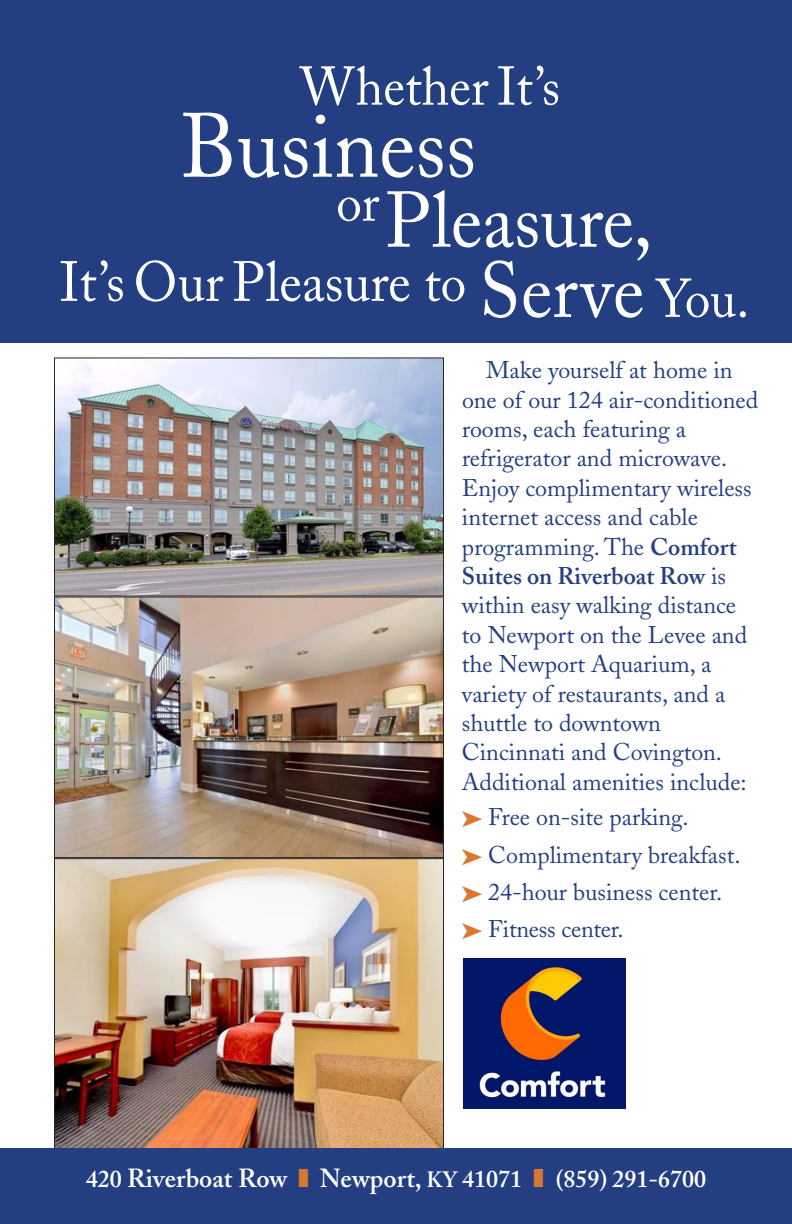
<style>
.page{position:relative;width:792px;height:1224px;background:#fff}
.page>*{position:absolute;margin:0;border:0;box-sizing:border-box;transform-origin:0 0}
.t1{font:90px "Adobe Caslon";color:#fff;scale:.95 1}
.t2{font:78px "Adobe Caslon";color:#fff;scale:.95 1}
.t3{font:56px "Adobe Caslon";color:#fff;scale:.95 1}
.t4{font:54px "Adobe Caslon";color:#fff;scale:.95 1}
.t5{font:24px/29.4px "Adobe Caslon";color:#243f81}
.t6{font:600 24px "Adobe Caslon";color:#fff}
.s1{font-size:54px}
.s2{font-size:78px}
.s3{font-weight:600}
.s4{color:#d97930}
.s5{font-size:26px}
.s6{font-size:22px}
</style>
<div class="page">
<div style="left:0;top:0;width:792px;height:343px;background:#243f81"></div>
<img style="left:463px;top:958px;width:162px;height:150px">
<img style="left:56px;top:860px;width:386px;height:287px">
<div style="left:54px;top:858px;width:390px;height:291px;border:1px solid #272526"></div>
<img style="left:56px;top:359px;width:386px;height:236px">
<div style="left:54px;top:357px;width:390px;height:240px;border:1px solid #272526"></div>
<img style="left:56px;top:599px;width:386px;height:257px">
<div style="left:54px;top:597px;width:390px;height:261px;border:1px solid #272526"></div>
<div style="left:0;top:1148px;width:792px;height:76px;background:#243f81"></div>
<h3 class="t4" style="left:300px;top:55px;width:275px">Whether It’s</h3>
<h1 class="t1" style="left:181px;top:93px;width:313px">Business</h1>
<h2 class="t2" style="left:336px;top:174px;width:334px"><sup>or</sup>Pleasure,</h2>
<h3 class="t3" style="left:60px;top:249px;width:727px">It’s Our Pleasure <span class="s1">to</span> <span class="s2">Serve</span> <sub>You.</sub></h3>
<p class="t5" style="left:462px;top:356px;width:298px;text-indent:24px">Make yourself at home in one of our 124 air-conditioned rooms, each featuring a refrigerator and microwave.<br>Enjoy complimentary wireless internet access and cable programming. The <span class="s3">Comfort<br>Suites on Riverboat Row</span> is within easy walking distance to Newport on the Levee and the Newport Aquarium, a variety of restaurants, and a shuttle to downtown<br>Cincinnati and Covington.<br>Additional amenities include:</p>
<p class="t5" style="left:462px;top:799px;width:280px;line-height:37.4px"><span class="s4">➤</span> Free on-site parking.<br><span class="s4">➤</span> Complimentary breakfast. <span class="s4">➤</span> 24-hour business center. <span class="s4">➤</span> Fitness center.</p>
<p class="t6" style="left:86px;top:1164px;width:622px">420 <span class="s5">Riverboat Row</span> <span class="s4">❚</span> <span class="s5">Newport,</span> <span class="s6">KY</span> 41071 <span class="s4">❚</span> (859) 291-6700</p>
</div>
